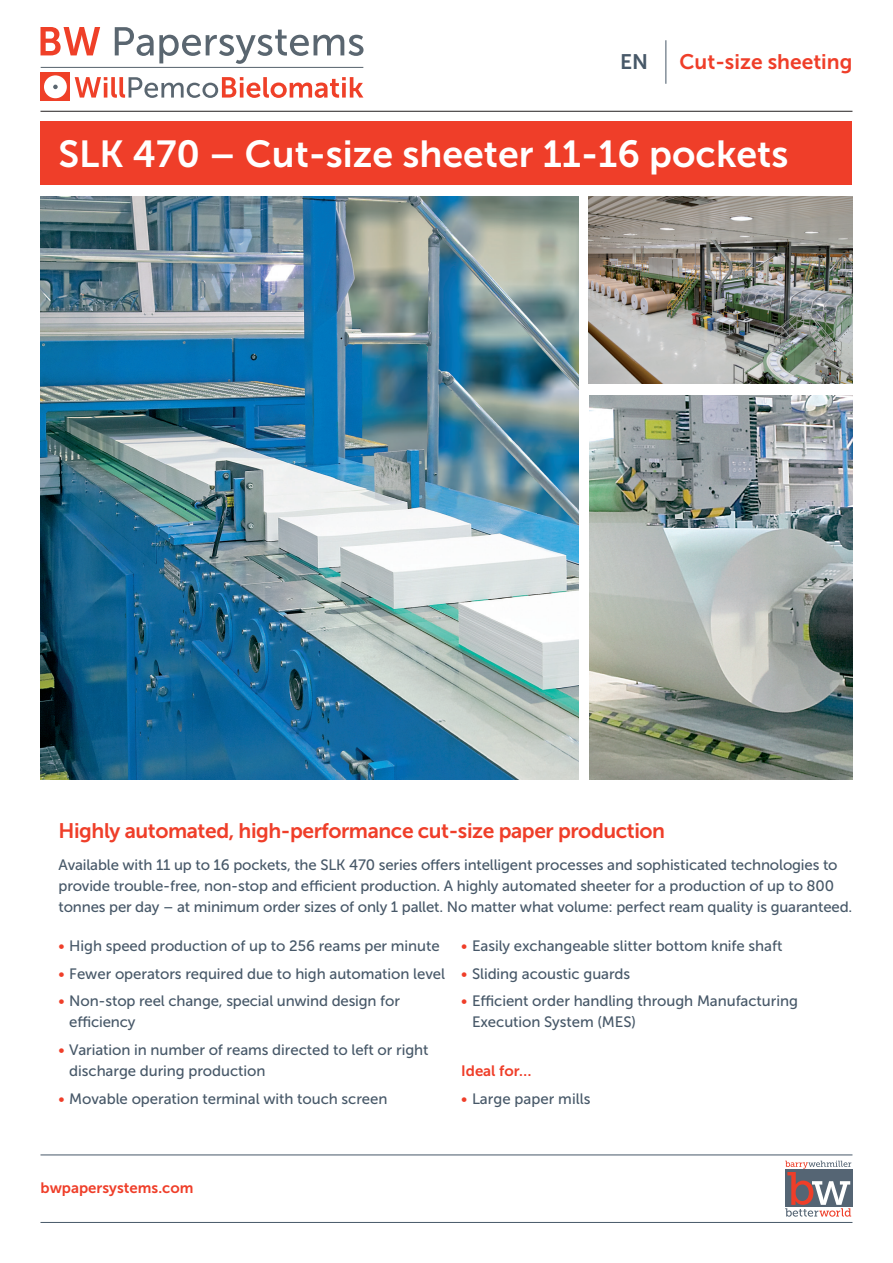
<style>
.page{position:relative;width:893px;height:1263px;background:#fff}
.page>*{position:absolute;margin:0;border:0;box-sizing:border-box;transform-origin:0 0}
.t1{font:37.5px "Museo Sans 700";color:#fff}
.t2{font:21px "Museo Sans 700";letter-spacing:-.02em;color:#ef3e29}
.t3{font:21px "Museo Sans 700";color:#ef3e29}
.t4{font:21px "Museo Sans 700";color:#475868}
.t5{font:15px/21px "Museo Sans 500";letter-spacing:-.01em;color:#475868}
.t6{font:15px "Museo Sans 700";color:#ef3e29}
.s1{color:#ef3e29}
</style>
<div class="page">
<div style="left:40px;top:122px;width:812px;height:63px;background:#ef3e29"></div>
<img style="left:589px;top:396px;width:263px;height:383px">
<hr style="left:40px;top:111px;width:812px;height:1px;background:#231f20">
<hr style="left:665px;top:40px;width:1px;height:44px;background:#475868">
<img style="left:40px;top:197px;width:539px;height:583px">
<img style="left:589px;top:197px;width:264px;height:186px">
<svg style="left:41px;top:27px;width:59px;height:28px"></svg>
<svg style="left:115px;top:27px;width:249px;height:37px"></svg>
<hr style="left:41px;top:67px;width:322px;height:1px;background:#5a6670">
<svg style="left:75px;top:77px;width:288px;height:21px"></svg>
<div style="left:41px;top:72px;width:29px;height:29px;background:#ef4028"></div>
<div style="left:44px;top:75px;width:23px;height:23px;background:#fff;border-radius:50%"></div>
<svg style="left:53px;top:85px;width:5px;height:4px"></svg>
<hr style="left:40px;top:1222px;width:812px;height:1px;background:#475868">
<hr style="left:40px;top:1155px;width:812px;height:1px;background:#475868">
<svg style="left:785px;top:1161px;width:66px;height:56px"></svg>
<h2 class="t4" style="left:620px;top:50px;width:30px">EN</h2>
<h2 class="t3" style="left:680px;top:50px;width:174px">Cut-size sheeting</h2>
<h1 class="t1" style="left:59px;top:133px;width:731px">SLK 470 – Cut-size sheeter 11-16 pockets</h1>
<h2 class="t2" style="left:58px;top:819px;width:608px">Highly automated, high-performance cut-size paper production</h2>
<p class="t5" style="left:58px;top:854px;width:795px">Available with 11 up to 16 pockets, the SLK 470 series offers intelligent processes and sophisticated technologies to provide trouble-free, non-stop and efficient production. A highly automated sheeter for a production of up to 800 tonnes per day – at minimum order sizes of only 1 pallet. No matter what volume: perfect ream quality is guaranteed.</p>
<p class="t5" style="left:58px;top:935px;width:383px"><span class="s1">•</span> High speed production of up to 256 reams per minute</p>
<p class="t5" style="left:58px;top:963px;width:388px"><span class="s1">•</span> Fewer operators required due to high automation level</p>
<p class="t5" style="left:69px;top:991px;width:332px;text-indent:-11px"><span class="s1">•</span> Non-stop reel change, special unwind design for efficiency</p>
<p class="t5" style="left:69px;top:1039px;width:361px;text-indent:-11px"><span class="s1">•</span> Variation in number of reams directed to left or right discharge during production</p>
<p class="t5" style="left:58px;top:1088px;width:330px"><span class="s1">•</span> Movable operation terminal with touch screen</p>
<p class="t5" style="left:461px;top:935px;width:323px"><span class="s1">•</span> Easily exchangeable slitter bottom knife shaft</p>
<p class="t5" style="left:461px;top:963px;width:171px"><span class="s1">•</span> Sliding acoustic guards</p>
<p class="t5" style="left:472px;top:991px;width:327px;text-indent:-11px"><span class="s1">•</span> Efficient order handling through Manufacturing<br>Execution System (MES)</p>
<p class="t6" style="left:461px;top:1063px;width:72px">Ideal for…</p>
<p class="t5" style="left:461px;top:1088px;width:131px"><span class="s1">•</span> Large paper mills</p>
<p class="t6" style="left:40px;top:1180px;width:154px">bwpapersystems.com</p>
</div>
